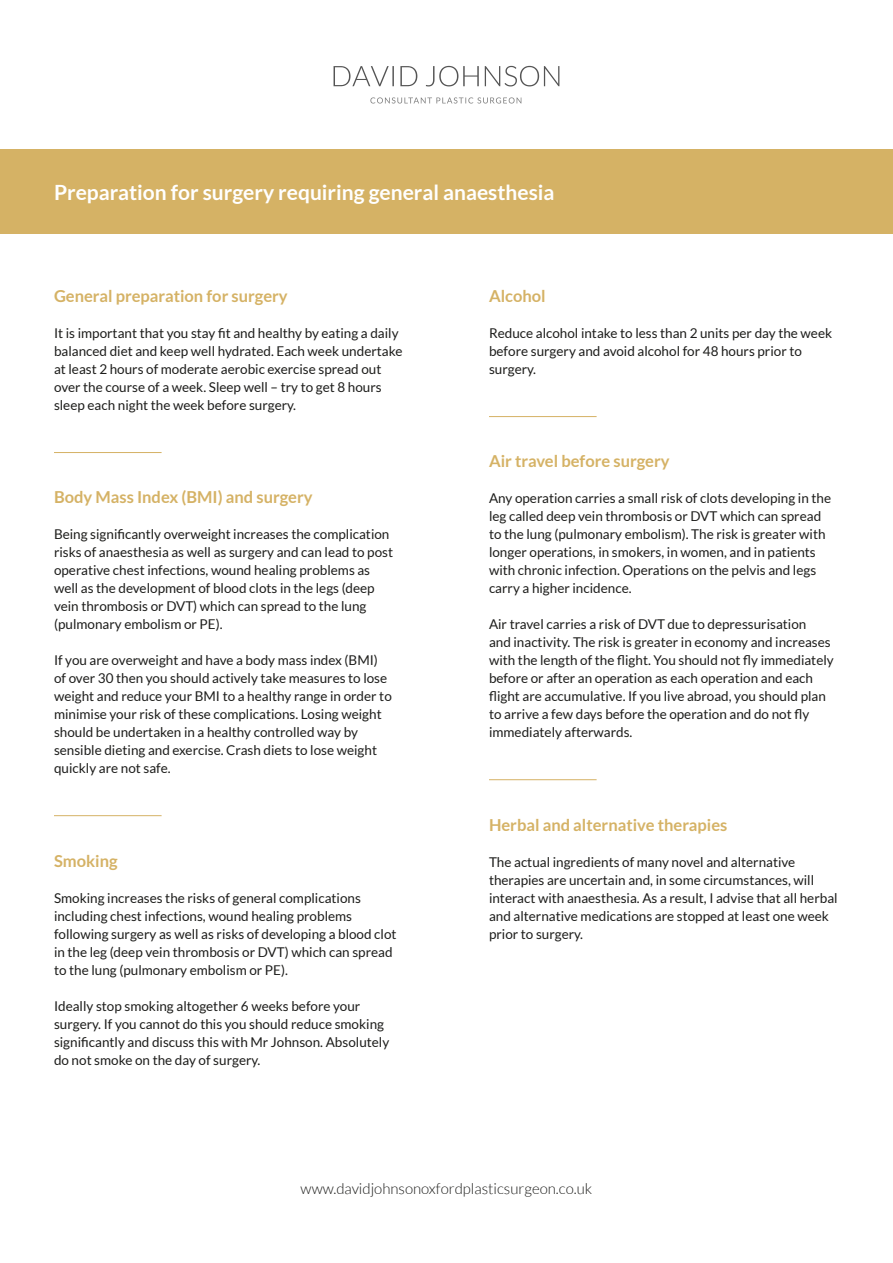
<style>
.page{position:relative;width:893px;height:1263px;background:#fff}
.page>*{position:absolute;margin:0;border:0;box-sizing:border-box;transform-origin:0 0}
.t1{font:700 21px "Lato";color:#fff}
.t2{font:700 16.5px "Lato";color:#d5b265}
.t3{font:300 15px "Lato";color:#1d1d1b}
.t4{font:13.5px/18px "Lato";color:#1d1d1b}
</style>
<div class="page">
<div style="left:0;top:150px;width:893px;height:84px;background:#d5b265"></div>
<svg style="left:370px;top:97px;width:151px;height:7px"></svg>
<svg style="left:334px;top:66px;width:225px;height:20px"></svg>
<hr style="left:54px;top:452px;width:108px;height:1px;background:#d5b265">
<hr style="left:54px;top:815px;width:108px;height:1px;background:#d5b265">
<hr style="left:489px;top:416px;width:108px;height:1px;background:#d5b265">
<hr style="left:489px;top:779px;width:108px;height:1px;background:#d5b265">
<h1 class="t1" style="left:54px;top:180px;width:502px">Preparation for surgery requiring general anaesthesia</h1>
<p class="t2" style="left:54px;top:287px;width:235px">General preparation for surgery</p>
<p class="t4" style="left:54px;top:324px;width:350px">It is important that you stay fit and healthy by eating a daily balanced diet and keep well hydrated. Each week undertake at least 2 hours of moderate aerobic exercise spread out over the course of a week. Sleep well – try to get 8 hours sleep each night the week before surgery.</p>
<p class="t2" style="left:54px;top:488px;width:260px">Body Mass Index (BMI) and surgery</p>
<p class="t4" style="left:54px;top:525px;width:341px">Being significantly overweight increases the complication risks of anaesthesia as well as surgery and can lead to post operative chest infections, wound healing problems as well as the development of blood clots in the legs (deep vein thrombosis or DVT) which can spread to the lung (pulmonary embolism or PE).</p>
<p class="t4" style="left:54px;top:651px;width:339px">If you are overweight and have a body mass index (BMI) of over 30 then you should actively take measures to lose weight and reduce your BMI to a healthy range in order to minimise your risk of these complications. Losing weight should be undertaken in a healthy controlled way by sensible dieting and exercise. Crash diets to lose weight quickly are not safe.</p>
<p class="t2" style="left:54px;top:851px;width:65px">Smoking</p>
<p class="t4" style="left:54px;top:888px;width:344px">Smoking increases the risks of general complications including chest infections, wound healing problems following surgery as well as risks of developing a blood clot in the leg (deep vein thrombosis or DVT) which can spread to the lung (pulmonary embolism or PE).</p>
<p class="t4" style="left:54px;top:996px;width:337px">Ideally stop smoking altogether 6 weeks before your surgery. If you cannot do this you should reduce smoking significantly and discuss this with Mr Johnson. Absolutely do not smoke on the day of surgery.</p>
<p class="t2" style="left:489px;top:287px;width:58px">Alcohol</p>
<p class="t4" style="left:489px;top:324px;width:345px">Reduce alcohol intake to less than 2 units per day the week before surgery and avoid alcohol for 48 hours prior to surgery.</p>
<p class="t2" style="left:489px;top:452px;width:182px">Air travel before surgery</p>
<p class="t4" style="left:489px;top:489px;width:344px">Any operation carries a small risk of clots developing in the leg called deep vein thrombosis or DVT which can spread to the lung (pulmonary embolism). The risk is greater with longer operations, in smokers, in women, and in patients with chronic infection. Operations on the pelvis and legs carry a higher incidence.</p>
<p class="t4" style="left:489px;top:615px;width:346px">Air travel carries a risk of DVT due to depressurisation<br>and inactivity. The risk is greater in economy and increases with the length of the flight. You should not fly immediately before or after an operation as each operation and each flight are accumulative. If you live abroad, you should plan to arrive a few days before the operation and do not fly immediately afterwards.</p>
<p class="t2" style="left:489px;top:815px;width:240px">Herbal and alternative therapies</p>
<p class="t4" style="left:489px;top:852px;width:350px">The actual ingredients of many novel and alternative therapies are uncertain and, in some circumstances, will interact with anaesthesia. As a result, I advise that all herbal and alternative medications are stopped at least one week prior to surgery.</p>
<p class="t3" style="left:301px;top:1181px;width:293px">www.davidjohnsonoxfordplasticsurgeon.co.uk</p>
</div>
